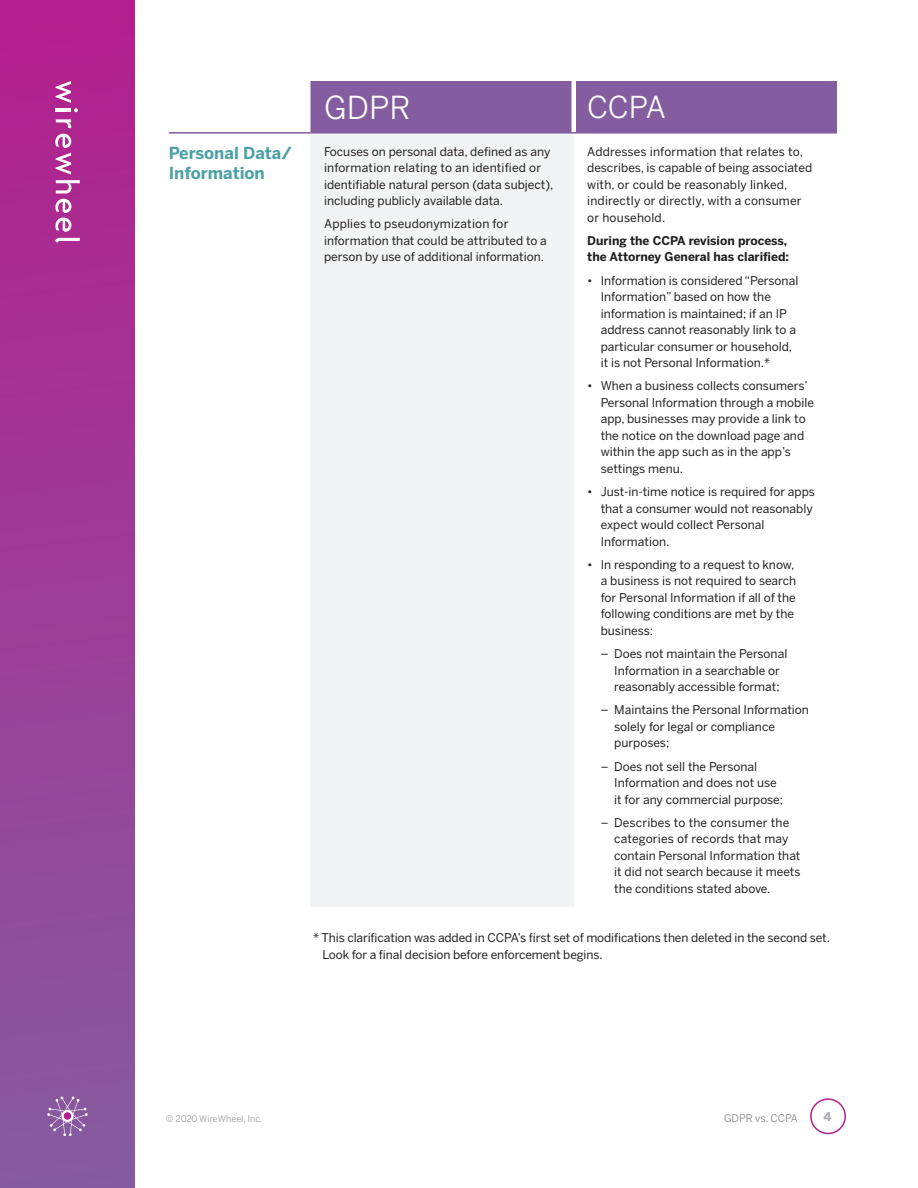
<style>
.page{position:relative;width:918px;height:1188px;background:#fff}
.page>*{position:absolute;margin:0;border:0;box-sizing:border-box;transform-origin:0 0}
.t1{font:31.5px "Benton Sans";color:#fff}
.t2{font:30px "Benton Sans";color:#fff}
.t3{font:700 16.5px/19.8px "Benton Sans";color:#4ca1a6}
.t4{font:12px/16.5px "Benton Sans";color:#231f20}
.t5{font:700 12px/16.5px "Benton Sans";color:#231f20}
.t6{font:700 12px "Benton Sans";color:#a8a9ad}
.t7{font:10.5px "Benton Sans";color:#808285}
.t8{font:9px "Benton Sans";color:#939598}
</style>
<div class="page">
<div style="left:810px;top:1098px;width:36px;height:36px;border:2px solid #b41e8e;border-radius:50%"></div>
<div style="left:1px;top:0;width:133px;height:1188px;background:linear-gradient(to bottom,#b41e8e,#855ca0)"></div>
<div style="left:310px;top:81px;width:527px;height:51px;background:#845da0"></div>
<div style="left:310px;top:133px;width:264px;height:773px;background:#f2f3f4"></div>
<hr style="left:572px;top:81px;width:4px;height:51px;background:#fff">
<hr style="left:169px;top:132px;width:141px;height:2px;background:#845da0">
<hr style="left:310px;top:132px;width:264px;height:2px;background:#845da0">
<hr style="left:574px;top:132px;width:263px;height:2px;background:#845da0">
<svg style="left:56px;top:81px;width:22px;height:31px"></svg>
<hr style="left:56px;top:109px;width:15px;height:3px;background:#fff">
<svg style="left:56px;top:119px;width:15px;height:9px"></svg>
<svg style="left:55px;top:134px;width:25px;height:98px"></svg>
<svg style="left:55px;top:238px;width:25px;height:5px"></svg>
<svg style="left:47px;top:1097px;width:41px;height:39px;background:#9c71ad"></svg>
<p class="t1" style="left:324px;top:89px;width:88px">GDPR</p>
<p class="t2" style="left:587px;top:89px;width:80px">CCPA</p>
<p class="t4" style="left:587px;top:143px;width:226px">Addresses information that relates to, describes, is capable of being associated with, or could be reasonably linked, indirectly or directly, with a consumer or household.</p>
<p class="t5" style="left:587px;top:233px;width:203px">During the CCPA revision process, the Attorney General has clarified:</p>
<p class="t4" style="left:601px;top:272px;width:199px;text-indent:-14px">• Information is considered “Personal Information” based on how the information is maintained; if an IP address cannot reasonably link to a particular consumer or household, it is not Personal Information.*</p>
<p class="t4" style="left:601px;top:378px;width:215px;text-indent:-14px">• When a business collects consumers’<br>Personal Information through a mobile app, businesses may provide a link to the notice on the download page and within the app such as in the app’s settings menu.</p>
<p class="t4" style="left:601px;top:484px;width:216px;text-indent:-14px">• Just-in-time notice is required for apps that a consumer would not reasonably expect would collect Personal<br>Information.</p>
<p class="t4" style="left:601px;top:556px;width:197px;text-indent:-14px">• In responding to a request to know, a business is not required to search for Personal Information if all of the following conditions are met by the business:</p>
<p class="t4" style="left:601px;top:646px;width:188px;text-align:center">– Does not maintain the Personal<br>Information in a searchable or reasonably accessible format;</p>
<p class="t4" style="left:614px;top:702px;width:196px;text-indent:-14px">– Maintains the Personal Information solely for legal or compliance purposes;</p>
<p class="t4" style="left:614px;top:758px;width:170px;text-indent:-14px">– Does not sell the Personal<br>Information and does not use it for any commercial purpose;</p>
<p class="t4" style="left:614px;top:814px;width:188px;text-indent:-14px">– Describes to the consumer the categories of records that may contain Personal Information that it did not search because it meets the conditions stated above.</p>
<p class="t4" style="left:323px;top:929px;width:509px;text-indent:-9px">* This clarification was added in CCPA’s first set of modifications then deleted in the second set.<br>Look for a final decision before enforcement begins.</p>
<p class="t3" style="left:169px;top:144px;width:125px">Personal Data/<br>Information</p>
<p class="t4" style="left:324px;top:143px;width:231px">Focuses on personal data, defined as any information relating to an identified or identifiable natural person (data subject), including publicly available data.</p>
<p class="t4" style="left:324px;top:216px;width:224px">Applies to pseudonymization for information that could be attributed to a person by use of additional information.</p>
<p class="t8" style="left:166px;top:1113px;width:98px">© 2020 WireWheel, Inc.</p>
<p class="t7" style="left:724px;top:1112px;width:76px">GDPR vs. CCPA</p>
<p class="t6" style="left:823px;top:1109px;width:10px">4</p>
</div>
